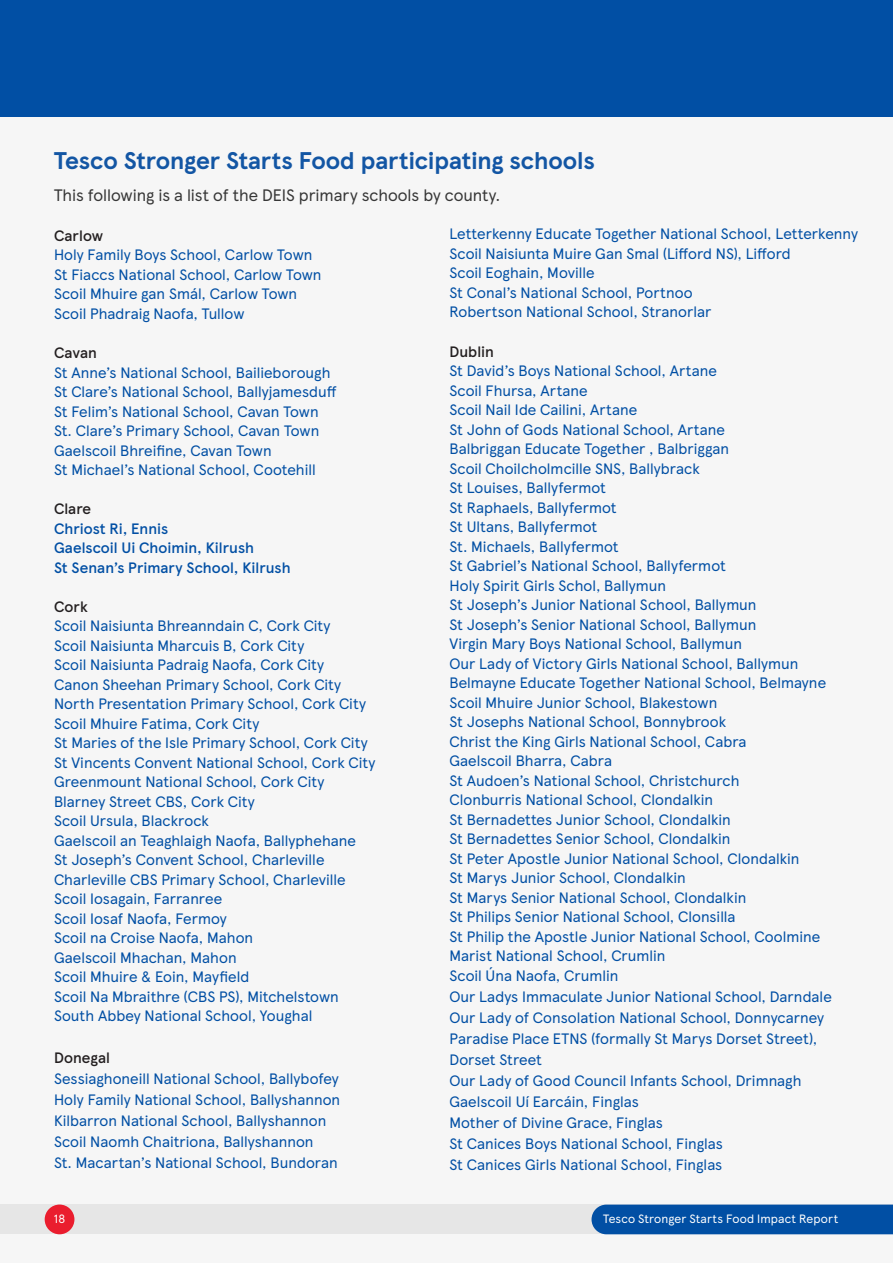
<style>
.page{position:relative;width:893px;height:1263px;background:#f6f6f6}
.page>*{position:absolute;margin:0;border:0;box-sizing:border-box;transform-origin:0 0}
.t1{font:700 24px "TESCO Modern";letter-spacing:-.005em;color:#1356a4}
.t2{font:16.5px "TESCO Modern";letter-spacing:-.005em;color:#373737}
.Heading_Body_Text{font:15px/21px "TESCO Modern";letter-spacing:.005em;color:#014fa4}
.Heading_Body_Text-2{font:500 15px "TESCO Modern";letter-spacing:.005em;color:#014fa4}
.Heading_Body_Text-3{font:500 15px "TESCO Modern";letter-spacing:.005em;color:#231f20}
.t3{font:12px "TESCO Modern";letter-spacing:.015em;color:#fff}
</style>
<div class="page">
<div style="left:0;top:1204px;width:893px;height:30px;background:#e6e6e6"></div>
<div style="left:45px;top:1204px;width:29px;height:30px;background:#ea1d2e;border-radius:50%"></div>
<div style="left:0;top:0;width:893px;height:117px;background:#014fa4"></div>
<div style="left:591px;top:1204px;width:302px;height:30px;background:#014fa4"></div>
<p class="t1" style="left:54px;top:143px;width:542px">Tesco Stronger Starts Food participating schools</p>
<p class="t2" style="left:54px;top:183px;width:448px">This following is a list of the DEIS primary schools by county.</p>
<p class="Heading_Body_Text-3" style="left:54px;top:224px;width:51px">Carlow</p>
<p class="Heading_Body_Text" style="left:54px;top:244px;width:260px">Holy Family Boys School, Carlow Town</p>
<p class="Heading_Body_Text" style="left:54px;top:263px;width:269px">St Fiaccs National School, Carlow Town</p>
<p class="Heading_Body_Text" style="left:54px;top:283px;width:245px">Scoil Mhuire gan Smál, Carlow Town</p>
<p class="Heading_Body_Text" style="left:54px;top:302px;width:192px">Scoil Phadraig Naofa, Tullow</p>
<p class="Heading_Body_Text-3" style="left:54px;top:341px;width:44px">Cavan</p>
<p class="Heading_Body_Text" style="left:54px;top:361px;width:278px">St Anne’s National School, Bailieborough</p>
<p class="Heading_Body_Text" style="left:54px;top:380px;width:284px">St Clare’s National School, Ballyjamesduff</p>
<p class="Heading_Body_Text" style="left:54px;top:400px;width:266px">St Felim’s National School, Cavan Town</p>
<p class="Heading_Body_Text" style="left:54px;top:419px;width:267px">St. Clare’s Primary School, Cavan Town</p>
<p class="Heading_Body_Text" style="left:54px;top:439px;width:219px">Gaelscoil Bhreifine, Cavan Town</p>
<p class="Heading_Body_Text" style="left:54px;top:458px;width:263px">St Michael’s National School, Cootehill</p>
<p class="Heading_Body_Text-3" style="left:54px;top:497px;width:39px">Clare</p>
<p class="Heading_Body_Text-2" style="left:54px;top:517px;width:116px">Chriost Ri, Ennis</p>
<p class="Heading_Body_Text-2" style="left:54px;top:536px;width:202px">Gaelscoil Ui Choimin, Kilrush</p>
<p class="Heading_Body_Text-2" style="left:54px;top:556px;width:238px">St Senan’s Primary School, Kilrush</p>
<p class="Heading_Body_Text-3" style="left:54px;top:595px;width:35px">Cork</p>
<p class="Heading_Body_Text" style="left:54px;top:614px;width:278px">Scoil Naisiunta Bhreanndain C, Cork City</p>
<p class="Heading_Body_Text" style="left:54px;top:634px;width:252px">Scoil Naisiunta Mharcuis B, Cork City</p>
<p class="Heading_Body_Text" style="left:54px;top:653px;width:272px">Scoil Naisiunta Padraig Naofa, Cork City</p>
<p class="Heading_Body_Text" style="left:54px;top:673px;width:289px">Canon Sheehan Primary School, Cork City</p>
<p class="Heading_Body_Text" style="left:54px;top:692px;width:314px">North Presentation Primary School, Cork City</p>
<p class="Heading_Body_Text" style="left:54px;top:712px;width:207px">Scoil Mhuire Fatima, Cork City</p>
<p class="Heading_Body_Text" style="left:54px;top:731px;width:315px">St Maries of the Isle Primary School, Cork City</p>
<p class="Heading_Body_Text" style="left:54px;top:751px;width:323px">St Vincents Convent National School, Cork City</p>
<p class="Heading_Body_Text" style="left:54px;top:770px;width:272px">Greenmount National School, Cork City</p>
<p class="Heading_Body_Text" style="left:54px;top:790px;width:202px">Blarney Street CBS, Cork City</p>
<p class="Heading_Body_Text" style="left:54px;top:809px;width:156px">Scoil Ursula, Blackrock</p>
<p class="Heading_Body_Text" style="left:54px;top:829px;width:303px">Gaelscoil an Teaghlaigh Naofa, Ballyphehane</p>
<p class="Heading_Body_Text" style="left:54px;top:848px;width:272px">St Joseph’s Convent School, Charleville</p>
<p class="Heading_Body_Text" style="left:54px;top:868px;width:293px">Charleville CBS Primary School, Charleville</p>
<p class="Heading_Body_Text" style="left:54px;top:887px;width:170px">Scoil Iosagain, Farranree</p>
<p class="Heading_Body_Text" style="left:54px;top:907px;width:174px">Scoil Iosaf Naofa, Fermoy</p>
<p class="Heading_Body_Text" style="left:54px;top:926px;width:201px">Scoil na Croise Naofa, Mahon</p>
<p class="Heading_Body_Text" style="left:54px;top:946px;width:184px">Gaelscoil Mhachan, Mahon</p>
<p class="Heading_Body_Text" style="left:54px;top:965px;width:197px">Scoil Mhuire &amp; Eoin, Mayfield</p>
<p class="Heading_Body_Text" style="left:54px;top:985px;width:286px">Scoil Na Mbraithre (CBS PS), Mitchelstown</p>
<p class="Heading_Body_Text" style="left:54px;top:1004px;width:260px">South Abbey National School, Youghal</p>
<p class="Heading_Body_Text-3" style="left:54px;top:1046px;width:57px">Donegal</p>
<p class="Heading_Body_Text" style="left:54px;top:1067px;width:286px">Sessiaghoneill National School, Ballybofey</p>
<p class="Heading_Body_Text" style="left:54px;top:1088px;width:288px">Holy Family National School, Ballyshannon</p>
<p class="Heading_Body_Text" style="left:54px;top:1109px;width:274px">Kilbarron National School, Ballyshannon</p>
<p class="Heading_Body_Text" style="left:54px;top:1130px;width:261px">Scoil Naomh Chaitriona, Ballyshannon</p>
<p class="Heading_Body_Text" style="left:54px;top:1151px;width:285px">St. Macartan’s National School, Bundoran</p>
<p class="Heading_Body_Text" style="left:449px;top:223px;width:410px">Letterkenny Educate Together National School, Letterkenny</p>
<p class="Heading_Body_Text" style="left:449px;top:242px;width:343px">Scoil Naisiunta Muire Gan Smal (Lifford NS), Lifford</p>
<p class="Heading_Body_Text" style="left:449px;top:262px;width:147px">Scoil Eoghain, Moville</p>
<p class="Heading_Body_Text" style="left:449px;top:281px;width:245px">St Conal’s National School, Portnoo</p>
<p class="Heading_Body_Text" style="left:449px;top:301px;width:263px">Robertson National School, Stranorlar</p>
<p class="Heading_Body_Text-3" style="left:449px;top:340px;width:46px">Dublin</p>
<p class="Heading_Body_Text" style="left:449px;top:359px;width:269px">St David’s Boys National School, Artane</p>
<p class="Heading_Body_Text" style="left:449px;top:379px;width:140px">Scoil Fhursa, Artane</p>
<p class="Heading_Body_Text" style="left:449px;top:398px;width:189px">Scoil Nail Ide Cailini, Artane</p>
<p class="Heading_Body_Text" style="left:449px;top:418px;width:277px">St John of Gods National School, Artane</p>
<p class="Heading_Body_Text" style="left:449px;top:437px;width:281px">Balbriggan Educate Together , Balbriggan</p>
<p class="Heading_Body_Text" style="left:449px;top:457px;width:252px">Scoil Choilcholmcille SNS, Ballybrack</p>
<p class="Heading_Body_Text" style="left:449px;top:476px;width:158px">St Louises, Ballyfermot</p>
<p class="Heading_Body_Text" style="left:449px;top:496px;width:169px">St Raphaels, Ballyfermot</p>
<p class="Heading_Body_Text" style="left:449px;top:515px;width:150px">St Ultans, Ballyfermot</p>
<p class="Heading_Body_Text" style="left:449px;top:535px;width:171px">St. Michaels, Ballyfermot</p>
<p class="Heading_Body_Text" style="left:449px;top:554px;width:278px">St Gabriel’s National School, Ballyfermot</p>
<p class="Heading_Body_Text" style="left:449px;top:574px;width:218px">Holy Spirit Girls Schol, Ballymun</p>
<p class="Heading_Body_Text" style="left:449px;top:593px;width:309px">St Joseph’s Junior National School, Ballymun</p>
<p class="Heading_Body_Text" style="left:449px;top:613px;width:308px">St Joseph’s Senior National School, Ballymun</p>
<p class="Heading_Body_Text" style="left:449px;top:632px;width:294px">Virgin Mary Boys National School, Ballymun</p>
<p class="Heading_Body_Text" style="left:449px;top:652px;width:350px">Our Lady of Victory Girls National School, Ballymun</p>
<p class="Heading_Body_Text" style="left:449px;top:671px;width:378px">Belmayne Educate Together National School, Belmayne</p>
<p class="Heading_Body_Text" style="left:449px;top:691px;width:269px">Scoil Mhuire Junior School, Blakestown</p>
<p class="Heading_Body_Text" style="left:449px;top:710px;width:278px">St Josephs National School, Bonnybrook</p>
<p class="Heading_Body_Text" style="left:449px;top:730px;width:299px">Christ the King Girls National School, Cabra</p>
<p class="Heading_Body_Text" style="left:449px;top:749px;width:164px">Gaelscoil Bharra, Cabra</p>
<p class="Heading_Body_Text" style="left:449px;top:769px;width:292px">St Audoen’s National School, Christchurch</p>
<p class="Heading_Body_Text" style="left:449px;top:788px;width:265px">Clonburris National School, Clondalkin</p>
<p class="Heading_Body_Text" style="left:449px;top:808px;width:283px">St Bernadettes Junior School, Clondalkin</p>
<p class="Heading_Body_Text" style="left:449px;top:827px;width:283px">St Bernadettes Senior School, Clondalkin</p>
<p class="Heading_Body_Text" style="left:449px;top:847px;width:352px">St Peter Apostle Junior National School, Clondalkin</p>
<p class="Heading_Body_Text" style="left:449px;top:866px;width:238px">St Marys Junior School, Clondalkin</p>
<p class="Heading_Body_Text" style="left:449px;top:886px;width:298px">St Marys Senior National School, Clondalkin</p>
<p class="Heading_Body_Text" style="left:449px;top:905px;width:288px">St Philips Senior National School, Clonsilla</p>
<p class="Heading_Body_Text" style="left:449px;top:925px;width:372px">St Philip the Apostle Junior National School, Coolmine</p>
<p class="Heading_Body_Text" style="left:449px;top:944px;width:218px">Marist National School, Crumlin</p>
<p class="Heading_Body_Text" style="left:449px;top:964px;width:170px">Scoil Úna Naofa, Crumlin</p>
<p class="Heading_Body_Text" style="left:449px;top:985px;width:384px">Our Ladys Immaculate Junior National School, Darndale</p>
<p class="Heading_Body_Text" style="left:449px;top:1006px;width:376px">Our Lady of Consolation National School, Donnycarney</p>
<p class="Heading_Body_Text" style="left:449px;top:1027px;width:369px">Paradise Place ETNS (formally St Marys Dorset Street),<br>Dorset Street</p>
<p class="Heading_Body_Text" style="left:449px;top:1069px;width:354px">Our Lady of Good Council Infants School, Drimnagh</p>
<p class="Heading_Body_Text" style="left:449px;top:1090px;width:191px">Gaelscoil Uí Earcáin, Finglas</p>
<p class="Heading_Body_Text" style="left:449px;top:1111px;width:215px">Mother of Divine Grace, Finglas</p>
<p class="Heading_Body_Text" style="left:449px;top:1132px;width:275px">St Canices Boys National School, Finglas</p>
<p class="Heading_Body_Text" style="left:449px;top:1153px;width:274px">St Canices Girls National School, Finglas</p>
<p class="t3" style="left:54px;top:1210px;width:13px">18</p>
<p class="t3" style="left:603px;top:1210px;width:237px">Tesco Stronger Starts Food Impact Report</p>
</div>
